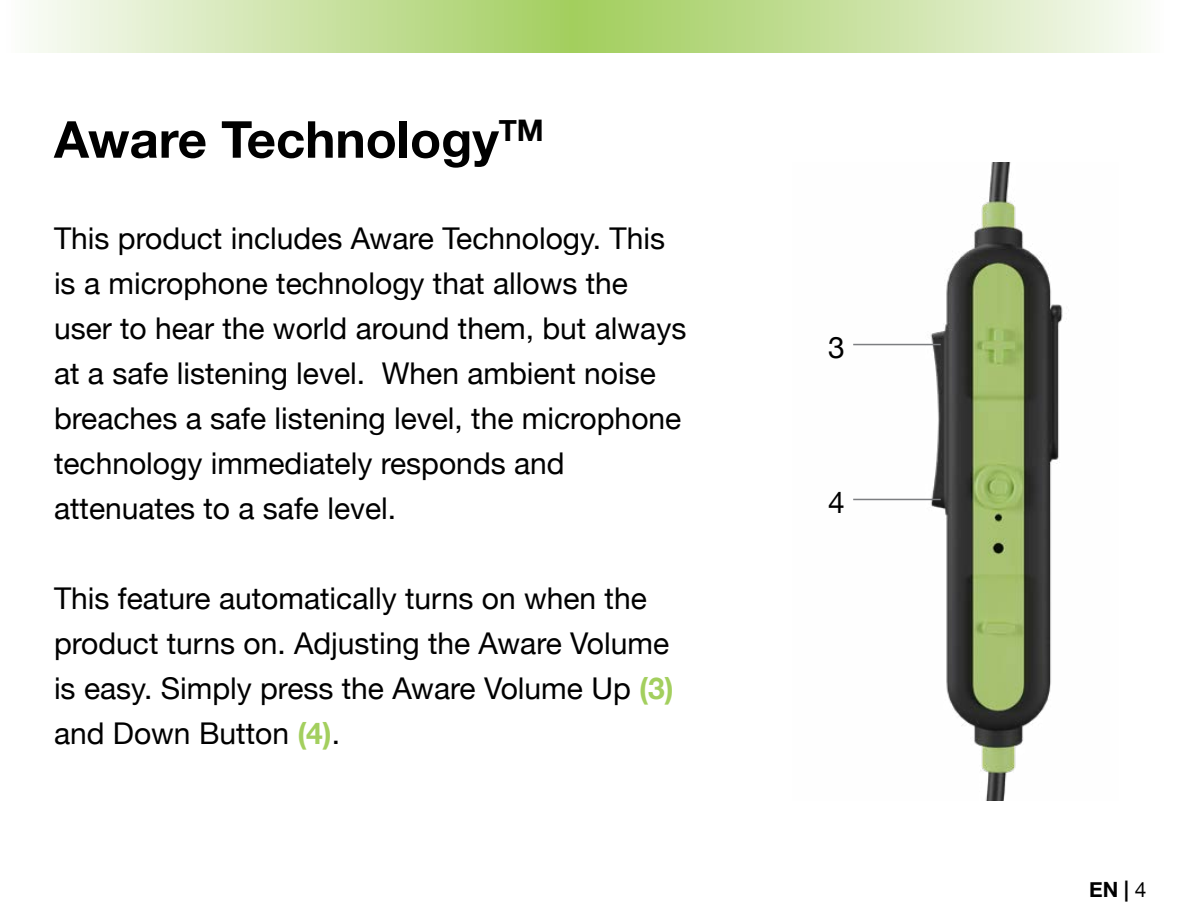
<style>
.page{position:relative;width:1188px;height:918px;background:#fff}
.page>*{position:absolute;margin:0;border:0;box-sizing:border-box;transform-origin:0 0}
.t1{font:700 51px "Helvetica Neue";color:#000}
.t2{font:30px/45px "Helvetica Neue";color:#000}
.t3{font:700 21px "Helvetica Neue";color:#000}
.s1{font-weight:700;color:#a3cf5e}
.s2{font-weight:400}
</style>
<div class="page">
<svg style="left:29px;top:0;width:1112px;height:52px"></svg>
<img style="left:853px;top:162px;width:210px;height:639px">
<hr style="left:853px;top:344px;width:88px;height:1px;background:#7c7e81">
<hr style="left:853px;top:499px;width:88px;height:1px;background:#7c7e81">
<h1 class="t1" style="left:54px;top:100px;width:491px">Aware Technology<sup>TM</sup></h1>
<p class="t2" style="left:54px;top:217px;width:634px">This product includes Aware Technology. This is a microphone technology that allows the user to hear the world around them, but always at a safe listening level. When ambient noise breaches a safe listening level, the microphone technology immediately responds and attenuates to a safe level.</p>
<p class="t2" style="left:54px;top:577px;width:621px">This feature automatically turns on when the product turns on. Adjusting the Aware Volume is easy. Simply press the Aware Volume Up <span class="s1">(3) </span>and Down Button <span class="s1">(4)</span>.</p>
<p class="t2" style="left:828px;top:327px;width:18px">3</p>
<p class="t2" style="left:828px;top:482px;width:18px">4</p>
<p class="t3" style="left:1089px;top:873px;width:59px">EN | <span class="s2">4</span></p>
</div>
